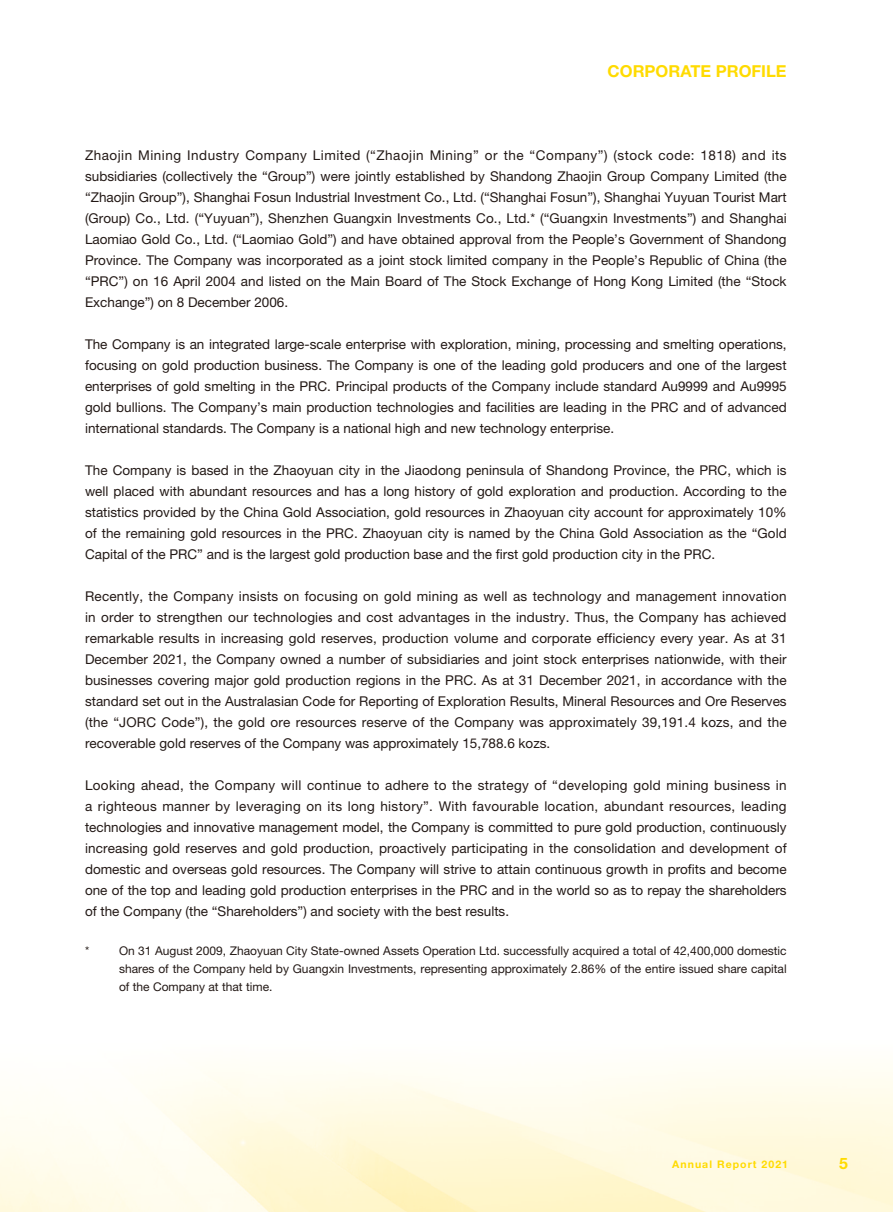
<style>
.page{position:relative;width:893px;height:1212px;background:#fff}
.page>*{position:absolute;margin:0;border:0;box-sizing:border-box;transform-origin:0 0}
.t1{font:700 16.5px "Helvetica Neue LT Std";color:#ffdb00}
.t2{font:700 15.75px "Helvetica Neue LT Std";color:#ffdb00}
.t3{font:13.5px/21px "Helvetica Neue LT Std";color:#231916;text-align:justify}
.t4{font:12px/18px "Helvetica Neue LT Std";color:#231916;text-align:justify}
.t5{font:700 10.5px "Helvetica Neue LT Std";letter-spacing:.1em;color:#ffdb00}
</style>
<div class="page">
<p class="t1" style="left:608px;top:66px;width:181px">CORPORATE PROFILE</p>
<p class="t3" style="left:85px;top:146px;width:703px">Zhaojin Mining Industry Company Limited (“Zhaojin Mining” or the “Company”) (stock code: 1818) and its subsidiaries (collectively the “Group”) were jointly established by Shandong Zhaojin Group Company Limited (the “Zhaojin Group”), Shanghai Fosun Industrial Investment Co., Ltd. (“Shanghai Fosun”), Shanghai Yuyuan Tourist Mart (Group) Co., Ltd. (“Yuyuan”), Shenzhen Guangxin Investments Co., Ltd.* (“Guangxin Investments”) and Shanghai Laomiao Gold Co., Ltd. (“Laomiao Gold”) and have obtained approval from the People’s Government of Shandong Province. The Company was incorporated as a joint stock limited company in the People’s Republic of China (the “PRC”) on 16 April 2004 and listed on the Main Board of The Stock Exchange of Hong Kong Limited (the “Stock Exchange”) on 8 December 2006.</p>
<p class="t3" style="left:85px;top:335px;width:703px">The Company is an integrated large-scale enterprise with exploration, mining, processing and smelting operations, focusing on gold production business. The Company is one of the leading gold producers and one of the largest enterprises of gold smelting in the PRC. Principal products of the Company include standard Au9999 and Au9995 gold bullions. The Company’s main production technologies and facilities are leading in the PRC and of advanced international standards. The Company is a national high and new technology enterprise.</p>
<p class="t3" style="left:85px;top:461px;width:703px">The Company is based in the Zhaoyuan city in the Jiaodong peninsula of Shandong Province, the PRC, which is well placed with abundant resources and has a long history of gold exploration and production. According to the statistics provided by the China Gold Association, gold resources in Zhaoyuan city account for approximately 10% of the remaining gold resources in the PRC. Zhaoyuan city is named by the China Gold Association as the “Gold Capital of the PRC” and is the largest gold production base and the first gold production city in the PRC.</p>
<p class="t3" style="left:85px;top:587px;width:703px">Recently, the Company insists on focusing on gold mining as well as technology and management innovation in order to strengthen our technologies and cost advantages in the industry. Thus, the Company has achieved remarkable results in increasing gold reserves, production volume and corporate efficiency every year. As at 31<br>December 2021, the Company owned a number of subsidiaries and joint stock enterprises nationwide, with their businesses covering major gold production regions in the PRC. As at 31 December 2021, in accordance with the standard set out in the Australasian Code for Reporting of Exploration Results, Mineral Resources and Ore Reserves (the “JORC Code”), the gold ore resources reserve of the Company was approximately 39,191.4 kozs, and the recoverable gold reserves of the Company was approximately 15,788.6 kozs.</p>
<p class="t3" style="left:85px;top:776px;width:703px">Looking ahead, the Company will continue to adhere to the strategy of “developing gold mining business in a righteous manner by leveraging on its long history”. With favourable location, abundant resources, leading technologies and innovative management model, the Company is committed to pure gold production, continuously increasing gold reserves and gold production, proactively participating in the consolidation and development of domestic and overseas gold resources. The Company will strive to attain continuous growth in profits and become one of the top and leading gold production enterprises in the PRC and in the world so as to repay the shareholders of the Company (the “Shareholders”) and society with the best results.</p>
<p class="t4" style="left:85px;top:943px;width:6px">*</p>
<p class="t4" style="left:119px;top:943px;width:669px">On 31 August 2009, Zhaoyuan City State-owned Assets Operation Ltd. successfully acquired a total of 42,400,000 domestic shares of the Company held by Guangxin Investments, representing approximately 2.86% of the entire issued share capital of the Company at that time.</p>
<p class="t5" style="left:672px;top:1160px;width:117px">Annual Report 2021</p>
<p class="t2" style="left:839px;top:1157px;width:10px">5</p>
</div>
